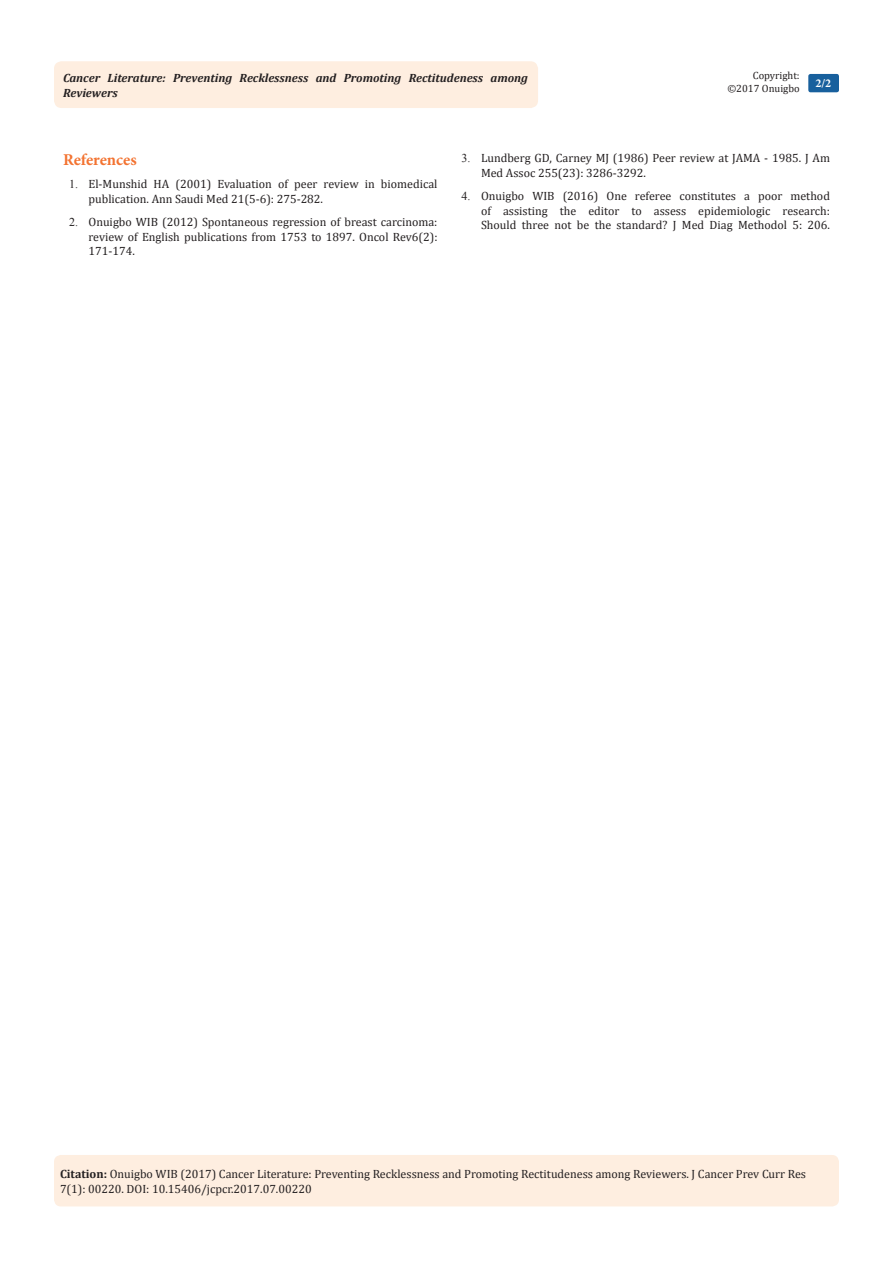
<style>
.page{position:relative;width:893px;height:1263px;background:#fff}
.page>*{position:absolute;margin:0;border:0;box-sizing:border-box;transform-origin:0 0}
.t1{font:700 16.5px "Minion Pro";letter-spacing:-.005em;color:#f37331}
.Citation{font:12px/14.4px "Cambria";color:#231f20}
.t2{font:italic 700 12px/14.4px "Cambria";color:#231f20}
.t3{font:700 12px "Minion Pro";color:#fff}
.t4{font:10.5px/12.6px "Cambria";color:#231f20;text-align:right}
.s1{font-family:"Times New Roman"}
.s2{font-weight:700}
</style>
<div class="page">
<div style="left:54px;top:61px;width:484px;height:47px;background:#feeee0;border-radius:8px"></div>
<div style="left:808px;top:74px;width:31px;height:18px;background:#18609d;border-radius:2px"></div>
<div style="left:54px;top:1155px;width:785px;height:51px;background:#feeee0;border-radius:7px"></div>
<p class="t4" style="left:727px;top:69px;width:74px">Copyright: ©2017 Onuigbo</p>
<p class="t2" style="left:63px;top:70px;width:466px">Cancer Literature: Preventing Recklessness and Promoting Rectitudeness among<br>Reviewers</p>
<p class="t3" style="left:815px;top:75px;width:17px">2/2</p>
<p class="t1" style="left:63px;top:148px;width:75px">References</p>
<p class="Citation" style="left:88px;top:177px;width:350px;text-indent:-20px"><span class="s1">1.</span> El-Munshid HA (2001) Evaluation of peer review in biomedical publication. Ann Saudi Med 21(5-6): 275-282.</p>
<p class="Citation" style="left:88px;top:215px;width:350px;text-align:justify;text-indent:-20px"><span class="s1">2.</span> Onuigbo WIB (2012) Spontaneous regression of breast carcinoma: review of English publications from 1753 to 1897. Oncol Rev6(2):<br>171-174.</p>
<p class="Citation" style="left:481px;top:151px;width:350px;text-indent:-20px"><span class="s1">3.</span> Lundberg GD, Carney MJ (1986) Peer review at JAMA - 1985. J Am<br>Med Assoc 255(23): 3286-3292.</p>
<p class="Citation" style="left:481px;top:189px;width:350px;text-align:justify;text-indent:-20px"><span class="s1">4.</span> Onuigbo WIB (2016) One referee constitutes a poor method of assisting the editor to assess epidemiologic research:<br>Should three not be the standard? J Med Diag Methodol 5: 206.</p>
<p class="Citation" style="left:60px;top:1167px;width:748px"><span class="s2">Citation:</span> Onuigbo WIB (2017) Cancer Literature: Preventing Recklessness and Promoting Rectitudeness among Reviewers. J Cancer Prev Curr Res<br>7(1): 00220. DOI: 10.15406/jcpcr.2017.07.00220</p>
</div>
